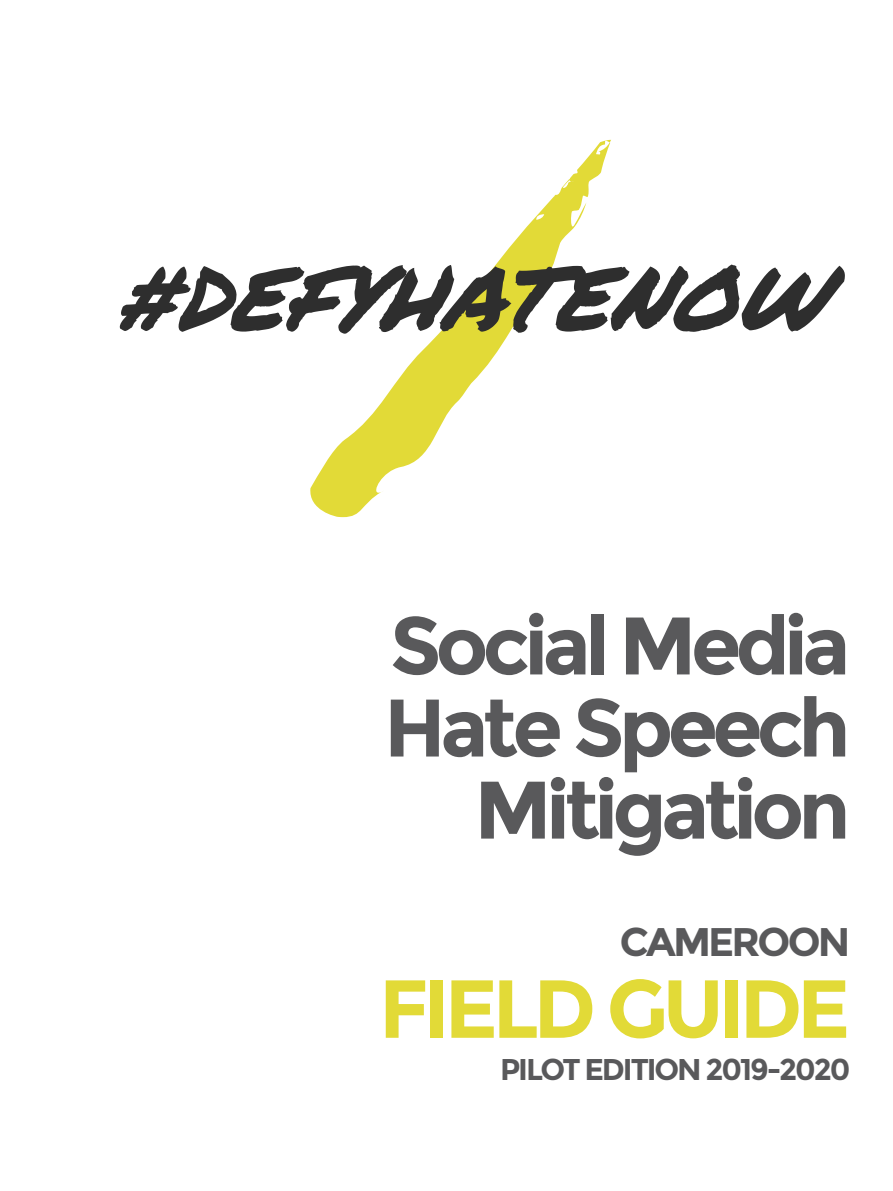
<style>
.page{position:relative;width:893px;height:1191px;background:#fff}
.page>*{position:absolute;margin:0;border:0;box-sizing:border-box;transform-origin:0 0}
.t1{font:700 82.05px "Montserrat";letter-spacing:-.07em;color:#e2da37}
.t2{font:700 81.45px/82.1px "Montserrat";letter-spacing:-.07em;color:#59595b;text-align:right}
.t3{font:700 39.9px "Montserrat";letter-spacing:-.07em;color:#59595b}
.t4{font:700 30px "Montserrat";letter-spacing:-.07em;color:#59595b}
</style>
<div class="page">
<svg style="left:310px;top:140px;width:301px;height:377px"></svg>
<svg style="left:563px;top:180px;width:6px;height:8px"></svg>
<svg style="left:120px;top:264px;width:725px;height:70px"></svg>
<p class="t2" style="left:384px;top:605px;width:468px">Social Media<br>Hate Speech<br>Mitigation</p>
<p class="t3" style="left:620px;top:917px;width:232px">CAMEROON</p>
<p class="t1" style="left:379px;top:960px;width:473px">FIELD GUIDE</p>
<p class="t4" style="left:500px;top:1052px;width:352px">PILOT EDITION 2019-2020</p>
</div>
